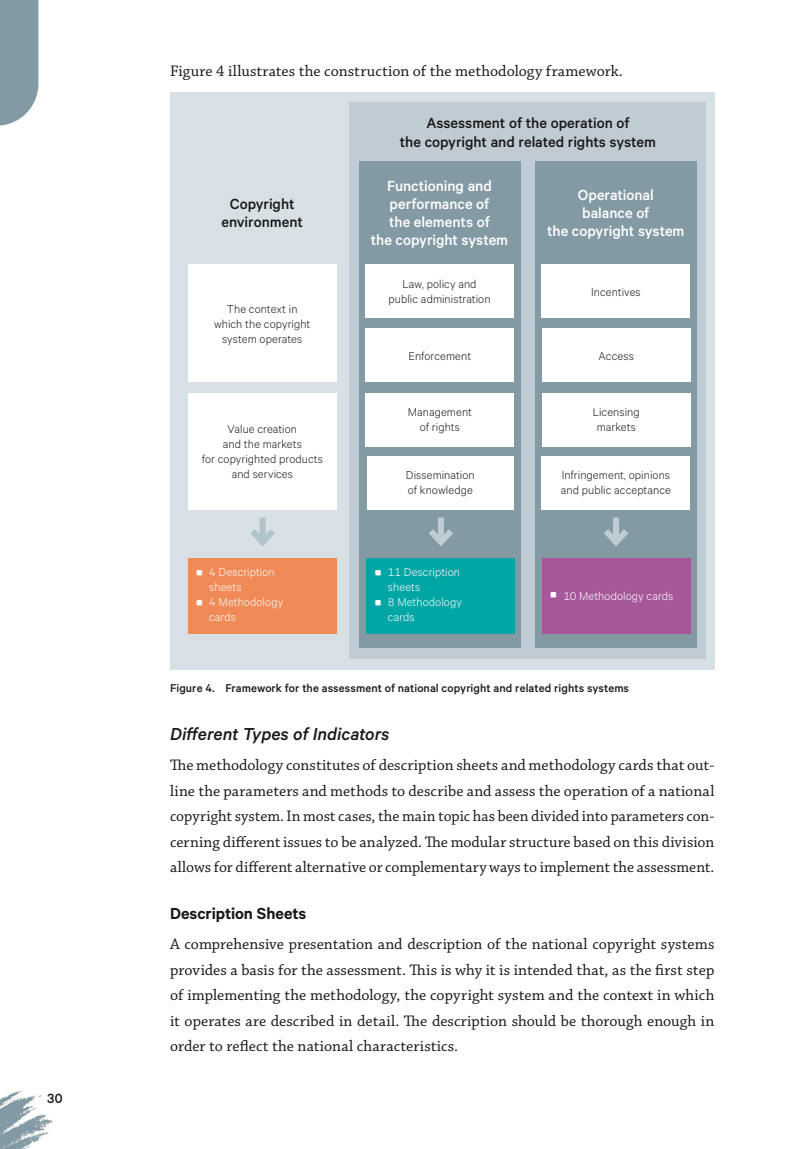
<style>
.page{position:relative;width:808px;height:1149px;background:#fff}
.page>*{position:absolute;margin:0;border:0;box-sizing:border-box;transform-origin:0 0}
.t1{font:italic 500 19.5px "Calibre";letter-spacing:-.005em;color:#1a171b}
.t2{font:600 18px "Calibre";color:#1a171b}
.t3{font:500 16.5px/18px "Calibre";letter-spacing:-.005em;color:#fff;text-align:center}
.t4{font:500 16.5px/18px "Calibre";letter-spacing:-.005em;color:#1a171b;text-align:center}
.t5{font:16.05px/25.5px "Chaparral Pro";color:#1a171b;text-align:justify}
.t6{font:500 15px "Calibre";color:#1a171b}
.t7{font:300 12.75px/15px "Calibre";letter-spacing:.01em;color:#1a171b;text-align:center}
.t8{font:300 12.75px "Calibre";letter-spacing:.01em;color:#fff}
.t9{font:500 12.75px "Calibre";letter-spacing:.005em;color:#1a171b}
.s1{font-family:"Koz Go Pr 6 N";font-weight:400;font-size:6px}
</style>
<div class="page">
<svg style="left:0;top:1090px;width:54px;height:59px"></svg>
<svg style="left:0;top:0;width:38px;height:126px;background:#8ca1ab"></svg>
<div style="left:170px;top:92px;width:544px;height:577px;background:#d7e0e5"></div>
<div style="left:349px;top:103px;width:357px;height:556px;background:#bfccd3"></div>
<div style="left:535px;top:161px;width:162px;height:486px;background:#839aa4"></div>
<div style="left:359px;top:161px;width:162px;height:486px;background:#839aa4"></div>
<div style="left:365px;top:264px;width:149px;height:54px;background:#fff"></div>
<div style="left:188px;top:264px;width:148px;height:118px;background:#fff"></div>
<div style="left:366px;top:329px;width:148px;height:53px;background:#fff"></div>
<div style="left:188px;top:393px;width:148px;height:116px;background:#fff"></div>
<div style="left:366px;top:393px;width:148px;height:53px;background:#fff"></div>
<div style="left:367px;top:455px;width:147px;height:54px;background:#fff"></div>
<div style="left:188px;top:558px;width:148px;height:75px;background:#f08b57"></div>
<div style="left:367px;top:558px;width:148px;height:75px;background:#00a6a4"></div>
<div style="left:542px;top:558px;width:149px;height:75px;background:#a6589a"></div>
<div style="left:542px;top:264px;width:148px;height:54px;background:#fff"></div>
<div style="left:542px;top:329px;width:148px;height:53px;background:#fff"></div>
<div style="left:542px;top:393px;width:148px;height:53px;background:#fff"></div>
<div style="left:542px;top:455px;width:148px;height:54px;background:#fff"></div>
<div style="left:438px;top:517px;width:6px;height:25px;background:#bfccd3"></div>
<svg style="left:429px;top:529px;width:24px;height:17px"></svg>
<div style="left:613px;top:517px;width:6px;height:25px;background:#bfccd3"></div>
<svg style="left:604px;top:529px;width:24px;height:17px"></svg>
<div style="left:260px;top:517px;width:6px;height:25px;background:#b2c2ca"></div>
<svg style="left:250px;top:522px;width:25px;height:24px"></svg>
<p class="t6" style="left:47px;top:1089px;width:17px">30</p>
<p class="t5" style="left:170px;top:58px;width:454px">Figure 4 illustrates the construction of the methodology framework.</p>
<p class="t4" style="left:221px;top:195px;width:83px">Copyright environment</p>
<p class="t7" style="left:214px;top:300px;width:98px">The context in which the copyright system operates</p>
<p class="t7" style="left:202px;top:420px;width:123px">Value creation<br>and the markets<br>for copyrighted products and services</p>
<p class="t8" style="left:196px;top:564px;width:80px"><span class="s1">⹅</span> 4 Description</p>
<p class="t8" style="left:209px;top:579px;width:34px">sheets</p>
<p class="t8" style="left:196px;top:594px;width:88px"><span class="s1">⹅</span> 4 Methodology</p>
<p class="t8" style="left:209px;top:609px;width:28px">cards</p>
<p class="t4" style="left:400px;top:114px;width:258px">Assessment of the operation of<br>the copyright and related rights system</p>
<p class="t3" style="left:371px;top:177px;width:139px">Functioning and performance of<br>the elements of<br>the copyright system</p>
<p class="t7" style="left:388px;top:276px;width:104px">Law, policy and public administration</p>
<p class="t7" style="left:409px;top:347px;width:64px">Enforcement</p>
<p class="t7" style="left:408px;top:404px;width:66px">Management of rights</p>
<p class="t7" style="left:406px;top:467px;width:70px;text-align:left">Dissemination of knowledge</p>
<p class="t8" style="left:375px;top:564px;width:86px"><span class="s1">⹅</span> 11 Description</p>
<p class="t8" style="left:388px;top:579px;width:34px">sheets</p>
<p class="t8" style="left:375px;top:594px;width:88px"><span class="s1">⹅</span> 8 Methodology</p>
<p class="t8" style="left:388px;top:609px;width:28px">cards</p>
<p class="t3" style="left:547px;top:186px;width:139px">Operational<br>balance of<br>the copyright system</p>
<p class="t7" style="left:591px;top:283px;width:51px">Incentives</p>
<p class="t7" style="left:599px;top:347px;width:37px">Access</p>
<p class="t7" style="left:593px;top:404px;width:49px">Licensing markets</p>
<p class="t7" style="left:561px;top:467px;width:112px;text-align:left">Infringement, opinions and public acceptance</p>
<p class="t8" style="left:551px;top:588px;width:124px"><sup>⹅</sup> 10 Methodology cards</p>
<p class="t9" style="left:170px;top:680px;width:460px">Figure 4. Framework for the assessment of national copyright and related rights systems</p>
<p class="t1" style="left:170px;top:722px;width:221px">Different Types of Indicators</p>
<p class="t5" style="left:170px;top:752px;width:546px">The methodology constitutes of description sheets and methodology cards that out&shy;line the parameters and methods to describe and assess the operation of a national copyright system. In most cases, the main topic has been divided into parameters con&shy;cerning different issues to be analyzed. The modular structure based on this division allows for different alternative or complementary ways to implement the assessment.</p>
<p class="t2" style="left:170px;top:902px;width:138px">Description Sheets</p>
<p class="t5" style="left:170px;top:931px;width:546px">A comprehensive presentation and description of the national copyright systems provides a basis for the assessment. This is why it is intended that, as the first step of implementing the methodology, the copyright system and the context in which it operates are described in detail. The description should be thorough enough in order to reflect the national characteristics.</p>
</div>
